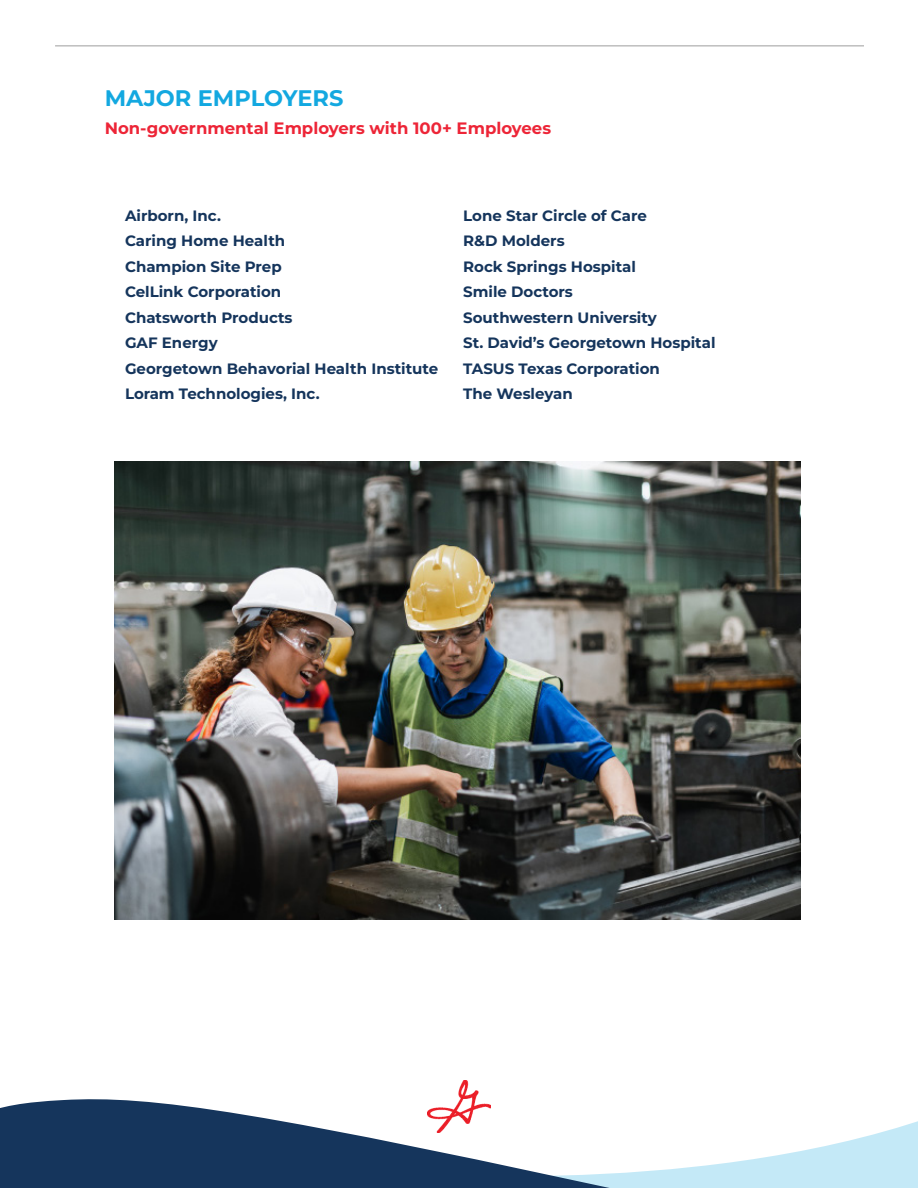
<style>
.page{position:relative;width:918px;height:1188px;background:#fff}
.page>*{position:absolute;margin:0;border:0;box-sizing:border-box;transform-origin:0 0}
.Subheaders{font:700 22.5px "Montserrat";color:#13a8e0}
.Subheader_11_Red{font:700 16.5px "Montserrat";color:#ed2537}
.Body{font:700 15px "Montserrat";color:#15355c}
</style>
<div class="page">
<img style="left:114px;top:461px;width:687px;height:458px">
<hr style="left:55px;top:45px;width:809px;height:1px;background:#9e9e9e">
<svg style="left:689px;top:1121px;width:229px;height:67px"></svg>
<svg style="left:0;top:1099px;width:689px;height:89px;fill:#15355c"></svg>
<img style="left:427px;top:1081px;width:64px;height:52px">
<p class="Subheaders" style="left:105px;top:83px;width:240px">MAJOR EMPLOYERS</p>
<p class="Subheader_11_Red" style="left:105px;top:117px;width:448px">Non-governmental Employers with 100+ Employees</p>
<p class="Body" style="left:125px;top:205px;width:97px">Airborn, Inc.</p>
<p class="Body" style="left:125px;top:231px;width:162px">Caring Home Health</p>
<p class="Body" style="left:125px;top:256px;width:158px">Champion Site Prep</p>
<p class="Body" style="left:125px;top:282px;width:158px">CelLink Corporation</p>
<p class="Body" style="left:125px;top:307px;width:169px">Chatsworth Products</p>
<p class="Body" style="left:125px;top:333px;width:94px">GAF Energy</p>
<p class="Body" style="left:125px;top:358px;width:315px">Georgetown Behavorial Health Institute</p>
<p class="Body" style="left:125px;top:384px;width:196px">Loram Technologies, Inc.</p>
<p class="Body" style="left:463px;top:205px;width:185px">Lone Star Circle of Care</p>
<p class="Body" style="left:463px;top:231px;width:103px">R&amp;D Molders</p>
<p class="Body" style="left:463px;top:256px;width:174px">Rock Springs Hospital</p>
<p class="Body" style="left:463px;top:282px;width:111px">Smile Doctors</p>
<p class="Body" style="left:463px;top:307px;width:195px">Southwestern University</p>
<p class="Body" style="left:463px;top:333px;width:254px">St. David’s Georgetown Hospital</p>
<p class="Body" style="left:463px;top:358px;width:198px">TASUS Texas Corporation</p>
<p class="Body" style="left:463px;top:384px;width:111px">The Wesleyan</p>
</div>
